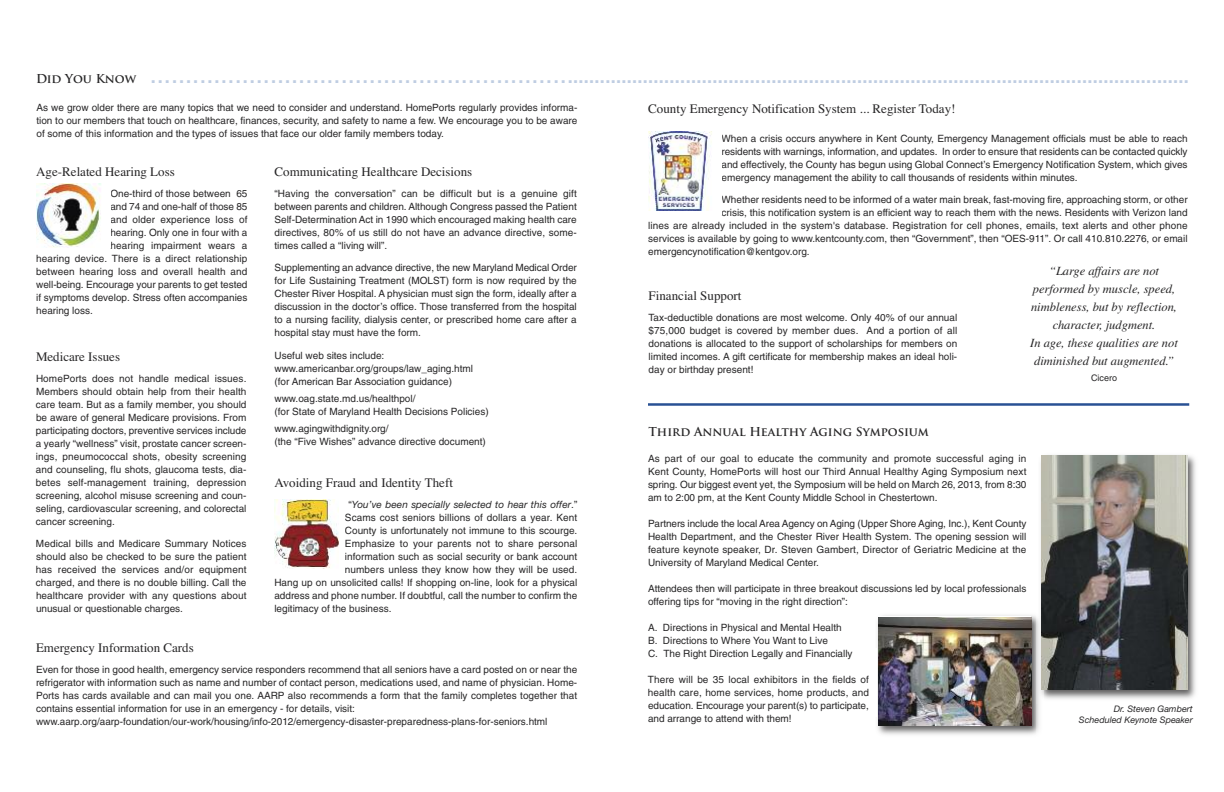
<style>
.page{position:relative;width:1224px;height:792px;background:#fff}
.page>*{position:absolute;margin:0;border:0;box-sizing:border-box;transform-origin:0 0}
.t1{font:13px "Times";color:#272627}
.t2{font:italic 12.5px/18px "Times";color:#272627;text-align:center}
.t3{font:700 12px "Trajan Pro";color:#272627}
.t4{font:10px/13px "Helvetica";color:#272627;text-align:justify}
.t5{font:italic 10px "Helvetica Neue";letter-spacing:.005em;color:#272627}
.t6{font:italic 9px/10.8px "Helvetica Neue";color:#272627;text-align:right}
.t7{font:9px "Helvetica";color:#272627}
.t8{font:4px "Zapf Dingbats ITC";color:#bfcde2}
.s1{font-family:"Helvetica";font-style:normal}
</style>
<div class="page">
<hr style="left:648px;top:403px;width:541px;height:3px;background:#295194">
<img style="left:36px;top:183px;width:65px;height:65px">
<img style="left:274px;top:500px;width:64px;height:68px">
<img style="left:877px;top:615px;width:160px;height:120px">
<img style="left:1037px;top:703px;width:3px;height:29px">
<img style="left:878px;top:618px;width:153px;height:107px">
<img style="left:1037px;top:455px;width:159px;height:248px">
<img style="left:1041px;top:456px;width:146px;height:234px">
<img style="left:648px;top:132px;width:64px;height:79px">
<p class="t3" style="left:36px;top:74px;width:102px">Did You Know</p>
<p class="t8" style="left:152px;top:79px;width:1037px">■ ■ ■ ■ ■ ■ ■ ■ ■ ■ ■ ■ ■ ■ ■ ■ ■ ■ ■ ■ ■ ■ ■ ■ ■ ■ ■ ■ ■ ■ ■ ■ ■ ■ ■ ■ ■ ■ ■ ■ ■ ■ ■ ■ ■ ■ ■ ■ ■ ■ ■ ■ ■ ■ ■ ■ ■ ■ ■ ■■■■■■■■■■■■■■■■■■■■■■■■■■■■■■■■■■■■■■■■■■■■■■■■■■■■■■■■■■■■■■■■■■■■■■■■■■■■■■■■■■■■■■■■■■■■■■■■■■■■■■■■■■■■■■■■■■■■</p>
<p class="t4" style="left:36px;top:102px;width:543px">As we grow older there are many topics that we need to consider and understand. HomePorts regularly provides informa&shy;tion to our members that touch on healthcare, finances, security, and safety to name a few. We encourage you to be aware of some of this information and the types of issues that face our older family members today.</p>
<h1 class="t1" style="left:36px;top:164px;width:140px">Age-Related Hearing Loss</h1>
<p class="t4" style="left:110px;top:188px;width:139px">One-third of those between 65</p>
<p class="t4" style="left:110px;top:201px;width:139px">and 74 and one-half of those 85</p>
<p class="t4" style="left:110px;top:214px;width:139px">and older experience loss of</p>
<p class="t4" style="left:110px;top:227px;width:139px">hearing. Only one in four with a</p>
<p class="t4" style="left:110px;top:240px;width:139px">hearing impairment wears a</p>
<p class="t4" style="left:36px;top:253px;width:213px">hearing device. There is a direct relationship</p>
<p class="t4" style="left:36px;top:266px;width:213px">between hearing loss and overall health and</p>
<p class="t4" style="left:36px;top:279px;width:213px">well-being. Encourage your parents to get tested</p>
<p class="t4" style="left:36px;top:292px;width:213px">if symptoms develop. Stress often accompanies</p>
<p class="t4" style="left:36px;top:305px;width:58px">hearing loss.</p>
<h1 class="t1" style="left:36px;top:349px;width:86px">Medicare Issues</h1>
<p class="t4" style="left:36px;top:373px;width:212px">HomePorts does not handle medical issues.<br>Members should obtain help from their health care team. But as a family member, you should be aware of general Medicare provisions. From participating doctors, preventive services include a yearly “wellness” visit, prostate cancer screen&shy;ings, pneumococcal shots, obesity screening and counseling, flu shots, glaucoma tests, dia&shy;betes self-management training, depression screening, alcohol misuse screening and coun&shy;seling, cardiovascular screening, and colorectal cancer screening.</p>
<p class="t4" style="left:36px;top:538px;width:212px">Medical bills and Medicare Summary Notices should also be checked to be sure the patient has received the services and/or equipment charged, and there is no double billing. Call the healthcare provider with any questions about unusual or questionable charges.</p>
<h1 class="t1" style="left:274px;top:164px;width:199px">Communicating Healthcare Decisions</h1>
<p class="t4" style="left:274px;top:188px;width:304px">“Having the conversation” can be difficult but is a genuine gift between parents and children. Although Congress passed the Patient Self-Determination Act in 1990 which encouraged making health care directives, 80% of us still do not have an advance directive, some&shy;times called a “living will”.</p>
<p class="t4" style="left:275px;top:262px;width:304px">Supplementing an advance directive, the new Maryland Medical Order for Life Sustaining Treatment (MOLST) form is now required by the Chester River Hospital. A physician must sign the form, ideally after a discussion in the doctor’s office. Those transferred from the hospital to a nursing facility, dialysis center, or prescribed home care after a hospital stay must have the form.</p>
<p class="t4" style="left:275px;top:350px;width:200px;text-align:left">Useful web sites include: www.americanbar.org/groups/law_aging.html (for American Bar Association guidance)</p>
<p class="t4" style="left:275px;top:393px;width:216px">www.oag.state.md.us/healthpol/<br>(for State of Maryland Health Decisions Policies)</p>
<p class="t4" style="left:275px;top:423px;width:213px">www.agingwithdignity.org/<br>(the “Five Wishes” advance directive document)</p>
<h1 class="t1" style="left:274px;top:475px;width:180px">Avoiding Fraud and Identity Theft</h1>
<p class="t5" style="left:348px;top:501px;width:230px"><span class="s1">“</span>You’ve been specially selected to hear this offer<span class="s1">.”</span></p>
<p class="t4" style="left:345px;top:512px;width:234px">Scams cost seniors billions of dollars a year. Kent</p>
<p class="t4" style="left:345px;top:525px;width:234px">County is unfortunately not immune to this scourge.</p>
<p class="t4" style="left:345px;top:538px;width:234px">Emphasize to your parents not to share personal</p>
<p class="t4" style="left:345px;top:551px;width:234px">information such as social security or bank account</p>
<p class="t4" style="left:345px;top:564px;width:234px">numbers unless they know how they will be used.</p>
<p class="t4" style="left:274px;top:577px;width:304px">Hang up on unsolicited calls! If shopping on-line, look for a physical</p>
<p class="t4" style="left:274px;top:590px;width:304px">address and phone number. If doubtful, call the number to confirm the</p>
<p class="t4" style="left:274px;top:603px;width:119px">legitimacy of the business.</p>
<h1 class="t1" style="left:36px;top:640px;width:159px">Emergency Information Cards</h1>
<p class="t4" style="left:36px;top:664px;width:543px;text-align:left">Even for those in good health, emergency service responders recommend that all seniors have a card posted on or near the refrigerator with information such as name and number of contact person, medications used, and name of physician. Home-Ports has cards available and can mail you one. AARP also recommends a form that the family completes together that contains essential information for use in an emergency - for details, visit: www.aarp.org/aarp-foundation/our-work/housing/info-2012/emergency-disaster-preparedness-plans-for-seniors.html</p>
<h1 class="t1" style="left:648px;top:101px;width:309px">County Emergency Notification System ... Register Today!</h1>
<p class="t4" style="left:722px;top:133px;width:468px">When a crisis occurs anywhere in Kent County, Emergency Management officials must be able to reach residents with warnings, information, and updates. In order to ensure that residents can be contacted quickly and effectively, the County has begun using Global Connect’s Emergency Notification System, which gives emergency management the ability to call thousands of residents within minutes.</p>
<p class="t4" style="left:722px;top:194px;width:468px">Whether residents need to be informed of a water main break, fast-moving fire, approaching storm, or other</p>
<p class="t4" style="left:722px;top:207px;width:468px">crisis, this notification system is an efficient way to reach them with the news. Residents with Verizon land</p>
<p class="t4" style="left:648px;top:220px;width:541px">lines are already included in the system's database. Registration for cell phones, emails, text alerts and other phone</p>
<p class="t4" style="left:648px;top:233px;width:541px">services is available by going to www.kentcounty.com, then “Government”, then “OES-911”. Or call 410.810.2276, or email</p>
<p class="t4" style="left:648px;top:246px;width:163px">emergencynotification@kentgov.org.</p>
<h1 class="t1" style="left:649px;top:288px;width:94px">Financial Support</h1>
<p class="t4" style="left:649px;top:312px;width:310px">Tax-deductible donations are most welcome. Only 40% of our annual $75,000 budget is covered by member dues. And a portion of all donations is allocated to the support of scholarships for members on limited incomes. A gift certificate for membership makes an ideal holi&shy;day or birthday present!</p>
<p class="t3" style="left:648px;top:427px;width:282px">Third Annual Healthy Aging Symposium</p>
<p class="t2" style="left:1030px;top:263px;width:149px">“Large affairs are not performed by muscle, speed, nimbleness, but by reflection, character, judgment.<br>In age, these qualities are not diminished but augmented.”</p>
<p class="t7" style="left:1091px;top:374px;width:27px">Cicero</p>
<p class="t4" style="left:648px;top:453px;width:380px">As part of our goal to educate the community and promote successful aging in Kent County, HomePorts will host our Third Annual Healthy Aging Symposium next spring. Our biggest event yet, the Symposium will be held on March 26, 2013, from 8:30 am to 2:00 pm, at the Kent County Middle School in Chestertown.</p>
<p class="t4" style="left:648px;top:518px;width:380px">Partners include the local Area Agency on Aging (Upper Shore Aging, Inc.), Kent County Health Department, and the Chester River Health System. The opening session will feature keynote speaker, Dr. Steven Gambert, Director of Geriatric Medicine at the University of Maryland Medical Center.</p>
<p class="t4" style="left:648px;top:583px;width:380px">Attendees then will participate in three breakout discussions led by local professionals offering tips for “moving in the right direction”:</p>
<p class="t4" style="left:648px;top:622px;width:206px;text-align:left">A. Directions in Physical and Mental Health<br>B. Directions to Where You Want to Live<br>C. The Right Direction Legally and Financially</p>
<p class="t4" style="left:648px;top:674px;width:222px">There will be 35 local exhibitors in the fields of health care, home services, home products, and education. Encourage your parent(s) to participate, and arrange to attend with them!</p>
<p class="t6" style="left:1079px;top:705px;width:115px">Dr. Steven Gambert<br>Scheduled Keynote Speaker</p>
</div>
